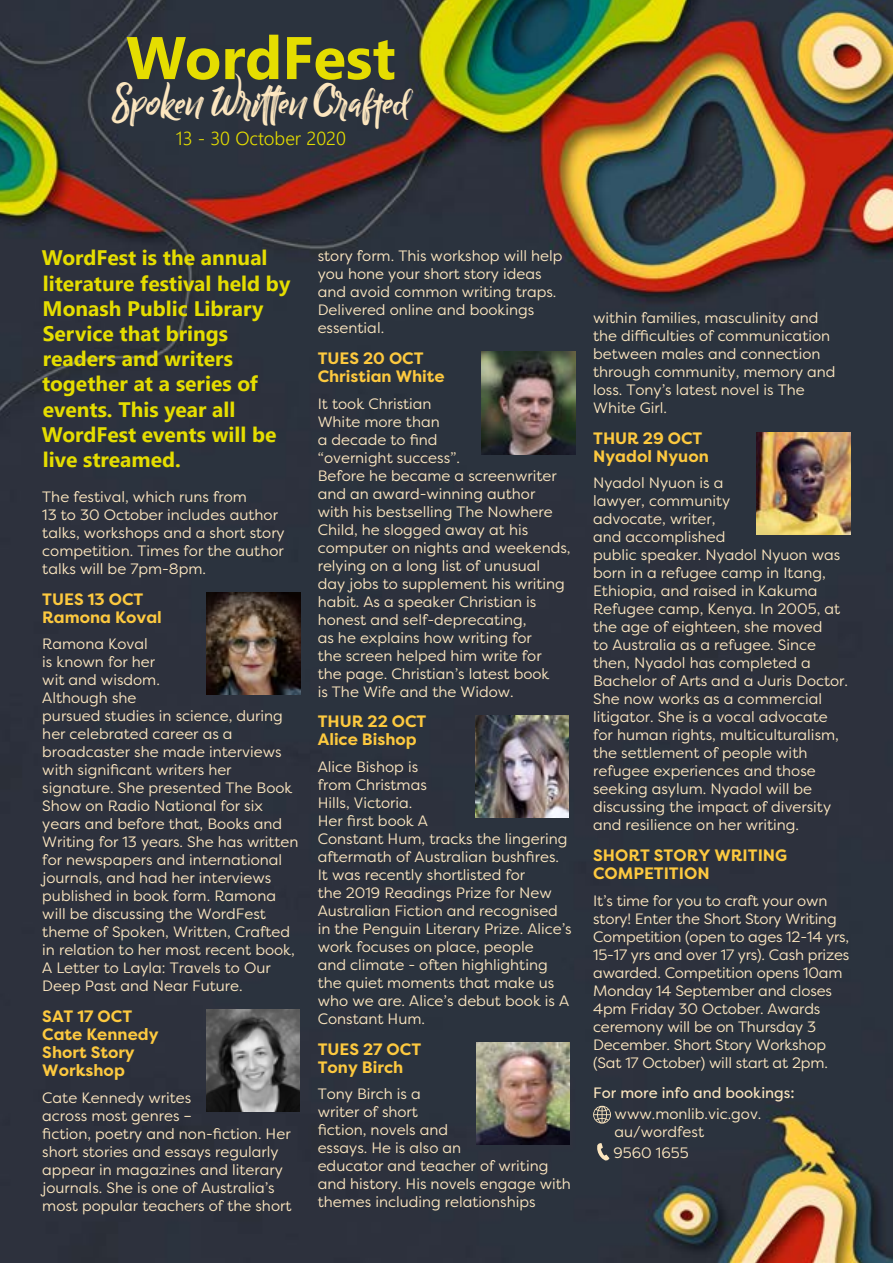
<style>
.page{position:relative;width:893px;height:1263px;background:#fff}
.page>*{position:absolute;margin:0;border:0;box-sizing:border-box;transform-origin:0 0}
.t1{font:700 60px "Segoe UI";color:#e5dd00}
.t2{font:46.5px "Billy Ohio";color:#fce6bf}
.t3{font:700 21px/25.2px "Segoe UI";color:#e5dd00}
.t4{font:300 18.75px "Segoe UI";color:#e5dd00}
.t5{font:700 16.5px/18px "Filson Pro";color:#fdc93f}
.t6{font:15px/18px "Filson Pro";color:#fce6bf}
.t7{font:15px "Filson Pro";color:#fce6bf}
</style>
<div class="page">
<img style="left:0;top:0;width:893px;height:1263px">
<svg style="left:593px;top:1106px;width:18px;height:17px"></svg>
<svg style="left:596px;top:1143px;width:13px;height:18px"></svg>
<img style="left:207px;top:593px;width:93px;height:101px">
<img style="left:206px;top:1009px;width:94px;height:102px">
<img style="left:481px;top:352px;width:94px;height:102px">
<img style="left:475px;top:715px;width:94px;height:102px">
<img style="left:476px;top:1043px;width:94px;height:102px">
<img style="left:757px;top:432px;width:93px;height:102px">
<h1 class="t1" style="left:126px;top:9px;width:271px">WordFest</h1>
<h2 class="t2" style="left:113px;top:73px;width:298px">Spoken Written Crafted</h2>
<p class="t4" style="left:176px;top:124px;width:172px">13 - 30 October 2020</p>
<h3 class="t3" style="left:42px;top:245px;width:250px">WordFest is the annual literature festival held by<br>Monash Public Library<br>Service that brings readers and writers together at a series of events. This year all<br>WordFest events will be live streamed.</h3>
<p class="t6" style="left:42px;top:487px;width:244px">The festival, which runs from<br>13 to 30 October includes author talks, workshops and a short story competition. Times for the author talks will be 7pm-8pm.</p>
<p class="t5" style="left:42px;top:590px;width:121px">TUES 13 OCT<br>Ramona Koval</p>
<p class="t6" style="left:42px;top:635px;width:258px">Ramona Koval<br>is known for her<br>wit and wisdom.<br>Although she<br>pursued studies in science, during her celebrated career as a broadcaster she made interviews with significant writers her signature. She presented The Book<br>Show on Radio National for six years and before that, Books and<br>Writing for 13 years. She has written for newspapers and international journals, and had her interviews published in book form. Ramona will be discussing the WordFest theme of Spoken, Written, Crafted in relation to her most recent book,<br>A Letter to Layla: Travels to Our<br>Deep Past and Near Future.</p>
<p class="t5" style="left:42px;top:1008px;width:118px">SAT 17 OCT<br>Cate Kennedy<br>Short Story<br>Workshop</p>
<p class="t6" style="left:42px;top:1088px;width:251px">Cate Kennedy writes<br>across most genres –<br>fiction, poetry and non-fiction. Her short stories and essays regularly appear in magazines and literary journals. She is one of Australia’s most popular teachers of the short</p>
<p class="t6" style="left:318px;top:247px;width:246px">story form. This workshop will help you hone your short story ideas and avoid common writing traps.<br>Delivered online and bookings essential.</p>
<p class="t5" style="left:318px;top:350px;width:128px">TUES 20 OCT<br>Christian White</p>
<p class="t6" style="left:318px;top:394px;width:254px">It took Christian<br>White more than<br>a decade to find<br>“overnight success”.<br>Before he became a screenwriter and an award-winning author<br>with his bestselling The Nowhere<br>Child, he slogged away at his computer on nights and weekends, relying on a long list of unusual day jobs to supplement his writing habit. As a speaker Christian is honest and self-deprecating,<br>as he explains how writing for<br>the screen helped him write for<br>the page. Christian’s latest book<br>is The Wife and the Widow.</p>
<p class="t5" style="left:318px;top:713px;width:110px">THUR 22 OCT<br>Alice Bishop</p>
<p class="t6" style="left:318px;top:757px;width:255px">Alice Bishop is<br>from Christmas<br>Hills, Victoria.<br>Her first book A<br>Constant Hum, tracks the lingering aftermath of Australian bushfires.<br>It was recently shortlisted for<br>the 2019 Readings Prize for New<br>Australian Fiction and recognised in the Penguin Literary Prize. Alice’s work focuses on place, people<br>and climate - often highlighting the quiet moments that make us who we are. Alice’s debut book is A<br>Constant Hum.</p>
<p class="t5" style="left:318px;top:1040px;width:105px">TUES 27 OCT<br>Tony Birch</p>
<p class="t6" style="left:318px;top:1085px;width:255px">Tony Birch is a<br>writer of short<br>fiction, novels and<br>essays. He is also an<br>educator and teacher of writing and history. His novels engage with themes including relationships</p>
<p class="t6" style="left:593px;top:308px;width:244px">within families, masculinity and the difficulties of communication between males and connection through community, memory and loss. Tony’s latest novel is The<br>White Girl.</p>
<p class="t5" style="left:593px;top:429px;width:117px">THUR 29 OCT<br>Nyadol Nyuon</p>
<p class="t6" style="left:593px;top:473px;width:256px">Nyadol Nyuon is a<br>lawyer, community<br>advocate, writer,<br>and accomplished<br>public speaker. Nyadol Nyuon was born in a refugee camp in Itang,<br>Ethiopia, and raised in Kakuma<br>Refugee camp, Kenya. In 2005, at the age of eighteen, she moved<br>to Australia as a refugee. Since then, Nyadol has completed a<br>Bachelor of Arts and a Juris Doctor.<br>She now works as a commercial litigator. She is a vocal advocate for human rights, multiculturalism, the settlement of people with refugee experiences and those seeking asylum. Nyadol will be discussing the impact of diversity and resilience on her writing.</p>
<p class="t5" style="left:593px;top:846px;width:196px">SHORT STORY WRITING<br>COMPETITION</p>
<p class="t6" style="left:593px;top:891px;width:258px">It’s time for you to craft your own story! Enter the Short Story Writing Competition (open to ages 12-14 yrs, 15-17 yrs and over 17 yrs). Cash prizes awarded. Competition opens 10am Monday 14 September and closes 4pm Friday 30 October. Awards ceremony will be on Thursday 3<br>December. Short Story Workshop (Sat 17 October) will start at 2pm.</p>
<p class="t7" style="left:593px;top:1083px;width:203px">For more info and bookings:</p>
<p class="t6" style="left:614px;top:1104px;width:149px">www.monlib.vic.gov. au/wordfest</p>
<p class="t6" style="left:613px;top:1143px;width:77px">9560 1655</p>
</div>
